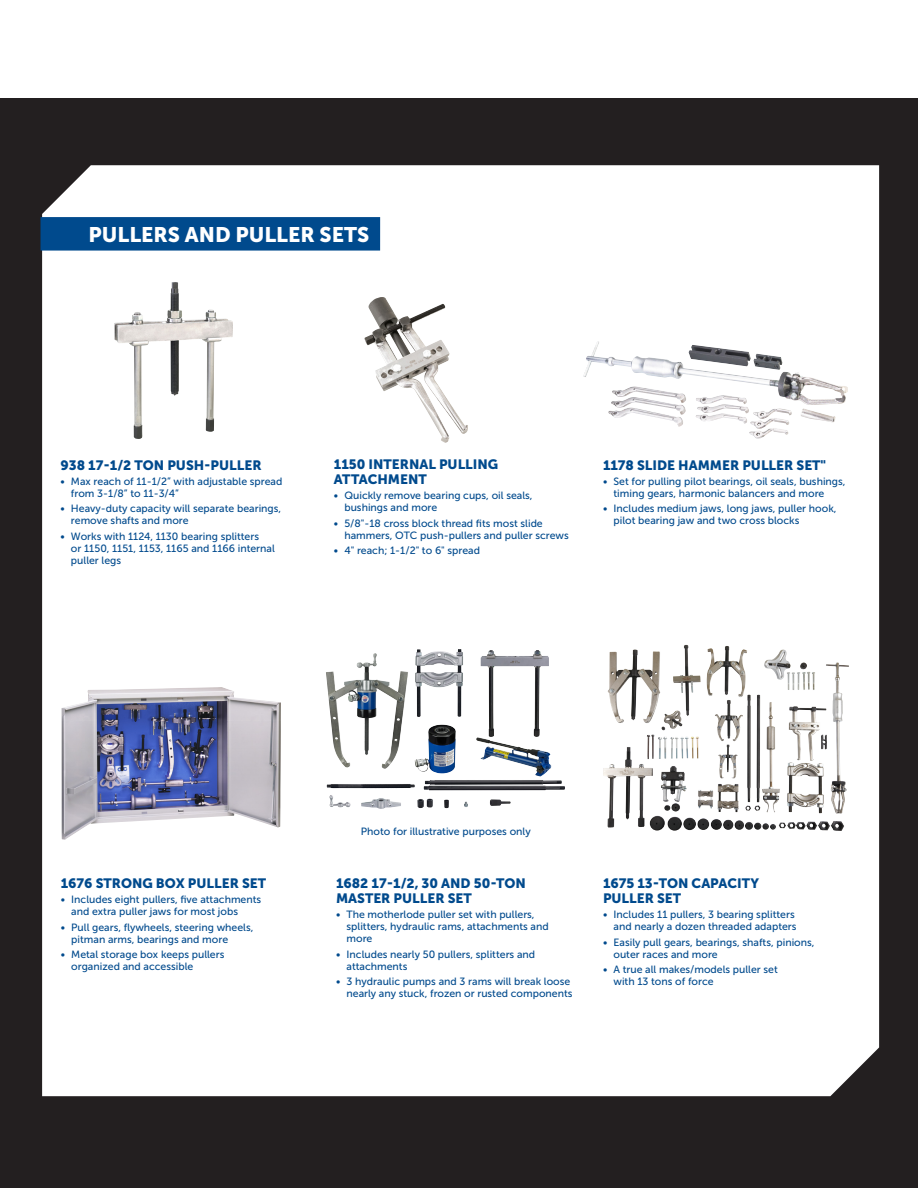
<style>
.page{position:relative;width:918px;height:1188px;background:#fff}
.page>*{position:absolute;margin:0;border:0;box-sizing:border-box;transform-origin:0 0}
.Text_bold_10_5_pt{font:21px "Museo Sans 900";color:#fff}
.Text_bold_10_5_pt-2{font:13.5px/15px "Museo Sans 900";color:#004a8d}
.Text_bold_10_5_pt-3{font:10.5px/12px "Museo Sans 500";color:#004a8d}
</style>
<div class="page">
<div style="left:0;top:87px;width:918px;height:1101px;background:#231f20"></div>
<div style="left:0;top:0;width:918px;height:97px;background:#fff"></div>
<div style="left:42px;top:165px;width:837px;height:931px;background:#fff"></div>
<div style="left:40px;top:217px;width:340px;height:34px;background:#004a8d"></div>
<img style="left:673px;top:645px;width:74px;height:71px">
<img style="left:62px;top:687px;width:219px;height:153px">
<img style="left:114px;top:282px;width:119px;height:157px">
<img style="left:415px;top:649px;width:48px;height:68px">
<img style="left:364px;top:299px;width:104px;height:144px">
<img style="left:583px;top:341px;width:265px;height:64px">
<p class="Text_bold_10_5_pt" style="left:89px;top:223px;width:282px">PULLERS AND PULLER SETS</p>
<p class="Text_bold_10_5_pt-2" style="left:60px;top:458px;width:203px">938 17-1/2 TON PUSH-PULLER</p>
<p class="Text_bold_10_5_pt-3" style="left:71px;top:476px;width:213px;text-indent:-10px">• Max reach of 11-1/2” with adjustable spread from 3-1/8” to 11-3/4”</p>
<p class="Text_bold_10_5_pt-3" style="left:71px;top:503px;width:212px;text-indent:-10px">• Heavy-duty capacity will separate bearings, remove shafts and more</p>
<p class="Text_bold_10_5_pt-3" style="left:71px;top:530px;width:205px;text-indent:-10px">• Works with 1124, 1130 bearing splitters<br>or 1150, 1151, 1153, 1165 and 1166 internal puller legs</p>
<p class="Text_bold_10_5_pt-2" style="left:334px;top:457px;width:166px">1150 INTERNAL PULLING<br>ATTACHMENT</p>
<p class="Text_bold_10_5_pt-3" style="left:344px;top:490px;width:190px;text-indent:-10px">• Quickly remove bearing cups, oil seals, bushings and more</p>
<p class="Text_bold_10_5_pt-3" style="left:344px;top:517px;width:226px;text-indent:-10px">• 5/8"-18 cross block thread fits most slide hammers, OTC push-pullers and puller screws</p>
<p class="Text_bold_10_5_pt-3" style="left:334px;top:544px;width:148px">• 4" reach; 1-1/2" to 6" spread</p>
<p class="Text_bold_10_5_pt-2" style="left:603px;top:457px;width:225px">1178 SLIDE HAMMER PULLER SET"</p>
<p class="Text_bold_10_5_pt-3" style="left:614px;top:475px;width:234px;text-indent:-10px">• Set for pulling pilot bearings, oil seals, bushings, timing gears, harmonic balancers and more</p>
<p class="Text_bold_10_5_pt-3" style="left:614px;top:503px;width:225px;text-indent:-10px">• Includes medium jaws, long jaws, puller hook, pilot bearing jaw and two cross blocks</p>
<p class="Text_bold_10_5_pt-2" style="left:61px;top:876px;width:207px">1676 STRONG BOX PULLER SET</p>
<p class="Text_bold_10_5_pt-3" style="left:71px;top:894px;width:191px;text-indent:-10px">• Includes eight pullers, five attachments and extra puller jaws for most jobs</p>
<p class="Text_bold_10_5_pt-3" style="left:71px;top:921px;width:184px;text-indent:-10px">• Pull gears, flywheels, steering wheels, pitman arms, bearings and more</p>
<p class="Text_bold_10_5_pt-3" style="left:71px;top:948px;width:155px;text-indent:-10px">• Metal storage box keeps pullers organized and accessible</p>
<p class="Text_bold_10_5_pt-3" style="left:361px;top:825px;width:171px">Photo for illustrative purposes only</p>
<p class="Text_bold_10_5_pt-2" style="left:336px;top:876px;width:191px">1682 17-1/2, 30 AND 50-TON<br>MASTER PULLER SET</p>
<p class="Text_bold_10_5_pt-3" style="left:347px;top:909px;width:204px;text-indent:-10px">• The motherlode puller set with pullers, splitters, hydraulic rams, attachments and more</p>
<p class="Text_bold_10_5_pt-3" style="left:347px;top:948px;width:190px;text-indent:-10px">• Includes nearly 50 pullers, splitters and attachments</p>
<p class="Text_bold_10_5_pt-3" style="left:336px;top:975px;width:238px;text-align:right">• 3 hydraulic pumps and 3 rams will break loose nearly any stuck, frozen or rusted components</p>
<p class="Text_bold_10_5_pt-2" style="left:603px;top:876px;width:158px">1675 13-TON CAPACITY<br>PULLER SET</p>
<p class="Text_bold_10_5_pt-3" style="left:603px;top:909px;width:195px;text-align:right">• Includes 11 pullers, 3 bearing splitters and nearly a dozen threaded adapters</p>
<p class="Text_bold_10_5_pt-3" style="left:614px;top:936px;width:203px;text-indent:-10px">• Easily pull gears, bearings, shafts, pinions, outer races and more</p>
<p class="Text_bold_10_5_pt-3" style="left:614px;top:963px;width:166px;text-indent:-10px">• A true all makes/models puller set with 13 tons of force</p>
</div>
